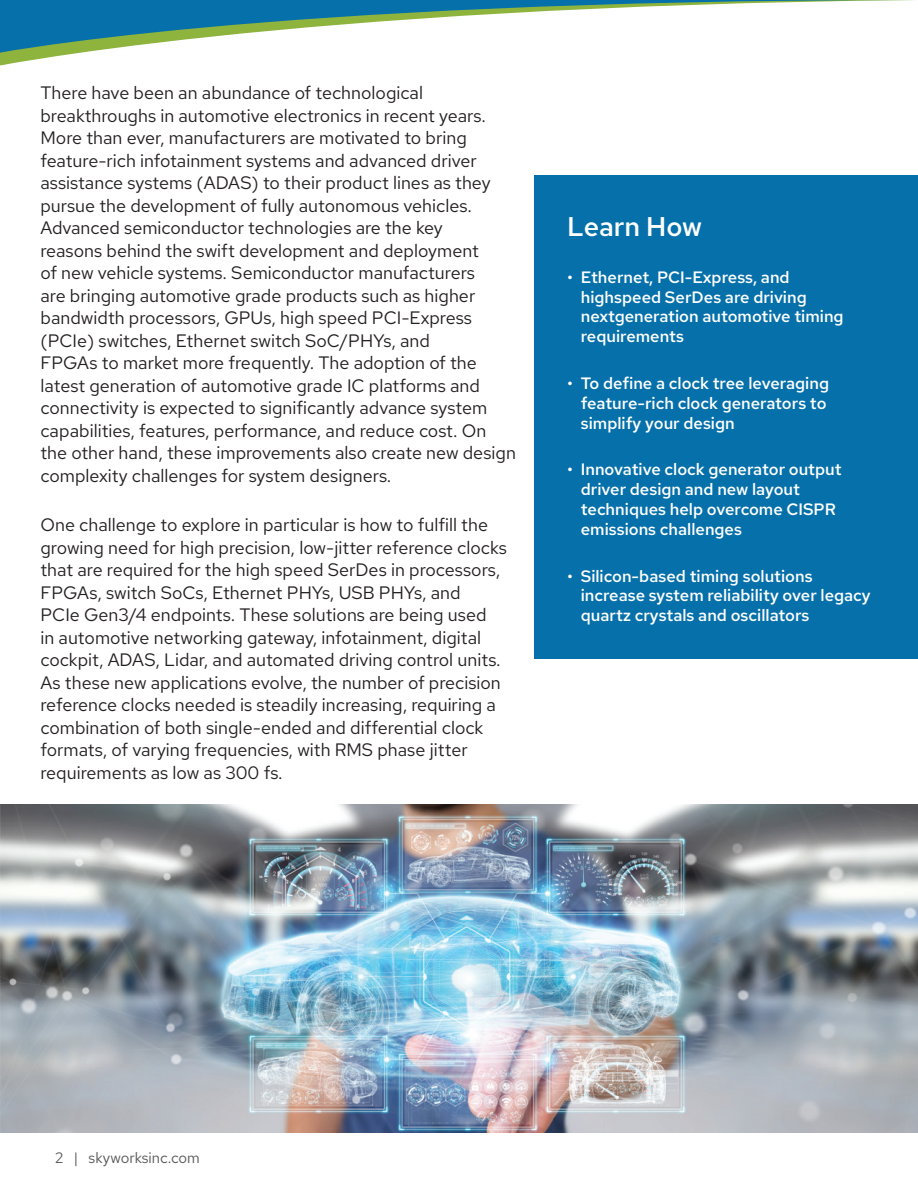
<style>
.page{position:relative;width:918px;height:1188px;background:#fff}
.page>*{position:absolute;margin:0;border:0;box-sizing:border-box;transform-origin:0 0}
.Bullet_Box_Headline{font:600 27px "Red Hat Text";letter-spacing:-.005em;color:#fff}
.Body_Copy{font:18px/22.5px "Red Hat Text";color:#231f20}
.t1{font:500 16.5px/19.8px "Red Hat Text";color:#fff}
.t2{font:15px "Red Hat Text";color:#57585a}
</style>
<div class="page">
<svg style="left:0;top:55px;width:64px;height:11px"></svg>
<svg style="left:0;top:0;width:914px;height:55px"></svg>
<div style="left:535px;top:175px;width:383px;height:484px;background:#0570aa"></div>
<img style="left:0;top:804px;width:918px;height:328px">
<p class="Body_Copy" style="left:40px;top:81px;width:477px">There have been an abundance of technological breakthroughs in automotive electronics in recent years.<br>More than ever, manufacturers are motivated to bring feature-rich infotainment systems and advanced driver assistance systems (ADAS) to their product lines as they pursue the development of fully autonomous vehicles.<br>Advanced semiconductor technologies are the key<br>reasons behind the swift development and deployment<br>of new vehicle systems. Semiconductor manufacturers<br>are bringing automotive grade products such as higher bandwidth processors, GPUs, high speed PCI-Express (PCIe) switches, Ethernet switch SoC/PHYs, and<br>FPGAs to market more frequently. The adoption of the latest generation of automotive grade IC platforms and connectivity is expected to significantly advance system capabilities, features, performance, and reduce cost. On the other hand, these improvements also create new design complexity challenges for system designers.</p>
<p class="Body_Copy" style="left:40px;top:513px;width:468px">One challenge to explore in particular is how to fulfill the growing need for high precision, low-jitter reference clocks that are required for the high speed SerDes in processors, FPGAs, switch SoCs, Ethernet PHYs, USB PHYs, and<br>PCIe Gen3/4 endpoints. These solutions are being used<br>in automotive networking gateway, infotainment, digital cockpit, ADAS, Lidar, and automated driving control units.<br>As these new applications evolve, the number of precision reference clocks needed is steadily increasing, requiring a combination of both single-ended and differential clock formats, of varying frequencies, with RMS phase jitter requirements as low as 300 fs.</p>
<p class="Bullet_Box_Headline" style="left:567px;top:209px;width:136px">Learn How</p>
<p class="t1" style="left:581px;top:267px;width:264px;text-indent:-14px">• Ethernet, PCI-Express, and highspeed SerDes are driving nextgeneration automotive timing requirements</p>
<p class="t1" style="left:581px;top:373px;width:250px;text-indent:-14px">• To define a clock tree leveraging feature-rich clock generators to simplify your design</p>
<p class="t1" style="left:581px;top:459px;width:262px;text-indent:-14px">• Innovative clock generator output driver design and new layout techniques help overcome CISPR emissions challenges</p>
<p class="t1" style="left:581px;top:566px;width:291px;text-indent:-14px">• Silicon-based timing solutions increase system reliability over legacy quartz crystals and oscillators</p>
<p class="t2" style="left:55px;top:1148px;width:146px">2 | skyworksinc.com</p>
</div>
